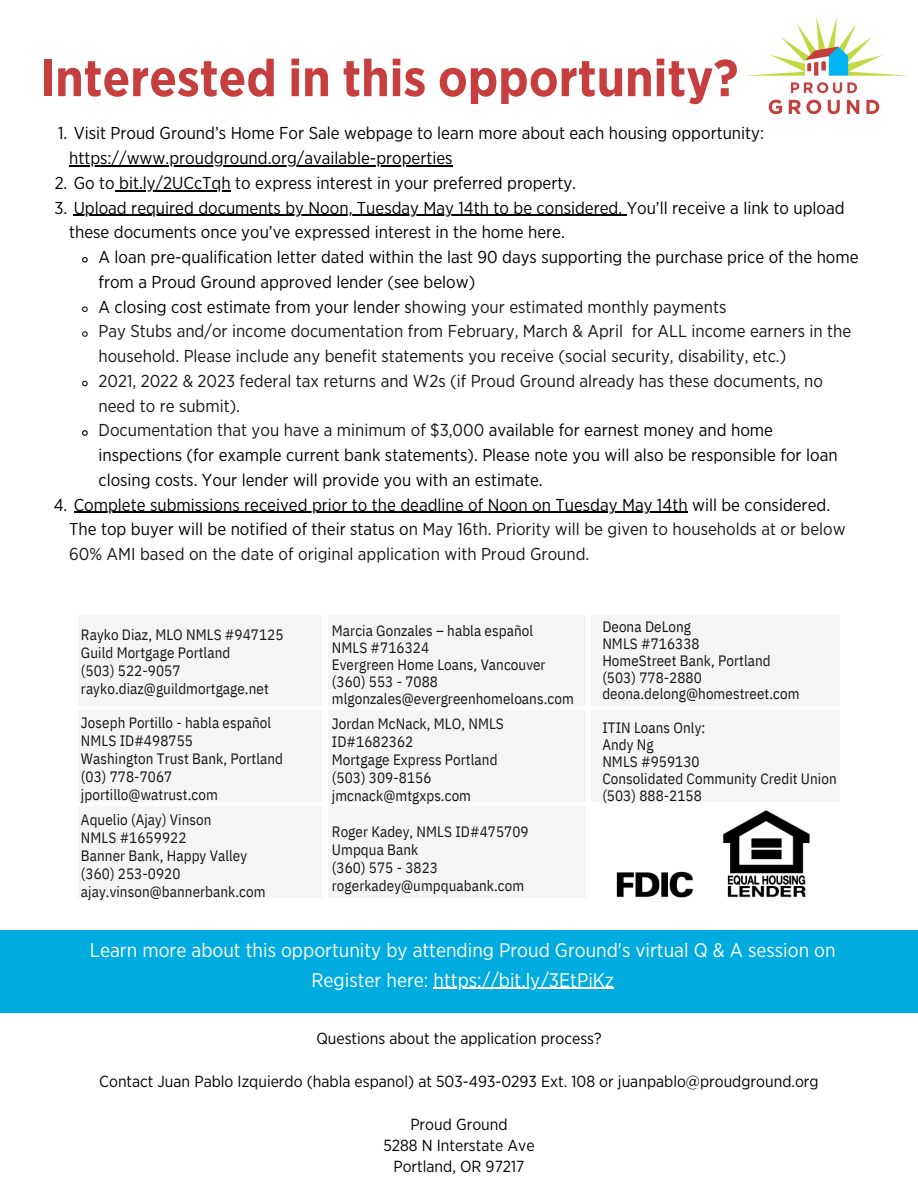
<style>
.page{position:relative;width:918px;height:1188px;background:#fff}
.page>*{position:absolute;margin:0;border:0;box-sizing:border-box;transform-origin:0 0}
.t1{font:700 51.9px "Gotham Narrow";color:#c63f3e}
.t2{font:19.65px/29.2px "Gotham Narrow";color:#fff;text-align:center}
.t3{font:17.25px/24.8px "Gotham Narrow";color:#000}
.t4{font:17.25px/24.8px "Gotham Narrow";color:#171615}
.t5{font:16.05px/21.3px "Gotham Narrow";color:#000;text-align:center}
.t6{font:15px/16.8px "IBM Plex Sans Cond";letter-spacing:.005em;color:#171615}
.s1{color:#171615}
</style>
<div class="page">
<img style="left:745px;top:18px;width:162px;height:95px">
<hr style="left:69px;top:165px;width:384px;height:1px;background:#000">
<hr style="left:115px;top:190px;width:116px;height:1px;background:#000">
<hr style="left:74px;top:215px;width:553px;height:1px;background:#000">
<svg style="left:82px;top:257px;width:6px;height:6px"></svg>
<svg style="left:82px;top:306px;width:6px;height:7px"></svg>
<svg style="left:82px;top:331px;width:6px;height:6px"></svg>
<svg style="left:82px;top:380px;width:6px;height:7px"></svg>
<svg style="left:82px;top:430px;width:6px;height:6px"></svg>
<hr style="left:74px;top:512px;width:614px;height:1px;background:#000">
<div style="left:0;top:930px;width:918px;height:82px;background:#00abdf"></div>
<img style="left:616px;top:810px;width:194px;height:88px">
<hr style="left:434px;top:988px;width:180px;height:1px;background:#fff">
<p class="t1" style="left:40px;top:55px;width:700px">Interested in this opportunity?</p>
<p class="t3" style="left:58px;top:122px;width:707px">1. Visit Proud Ground’s Home For Sale webpage to learn more about each housing opportunity:</p>
<p class="t3" style="left:69px;top:147px;width:385px">https://www.proudground.org/available-properties</p>
<p class="t3" style="left:55px;top:171px;width:523px">2. Go to bit.ly/2UCcTqh to express interest in your preferred property.</p>
<p class="t3" style="left:69px;top:196px;width:777px;text-indent:-15px">3. Upload required documents by Noon, Tuesday May 14th to be considered. You’ll receive a link to upload these documents once you’ve expressed interest in the home here.</p>
<p class="t3" style="left:99px;top:246px;width:762px">A loan pre-qualification letter dated within the last 90 days supporting the purchase price of the home from a Proud Ground approved lender (see below)</p>
<p class="t3" style="left:99px;top:295px;width:629px">A closing cost estimate from your lender s<span class="s1">howing your estimated monthly payments</span></p>
<p class="t4" style="left:99px;top:320px;width:754px">Pay Stubs and/or income documentation from February, March &amp; April for ALL income earners in the household. Please include any benefit statements you receive (social security, disability, etc.)</p>
<p class="t4" style="left:99px;top:369px;width:726px">2021, 2022 &amp; 2023 federal tax returns and W2s (if Proud Ground already has these documents, no need to re submit).</p>
<p class="t3" style="left:99px;top:419px;width:741px"><span class="s1">Documentation that you have a minimum of $3,000</span> available for earnest money and home inspections (for example current bank statements). Please note you will also be responsible for loan closing costs. Your lender will provide you with an estimate.</p>
<p class="t3" style="left:69px;top:493px;width:778px;text-indent:-15px">4. Complete submissions received prior to the deadline of Noon on Tuesday May 14th will be considered.<br>The top buyer will be notified of their status o<span class="s1">n May 16th. Priority will be given to households at or below<br>60% AMI based on the date of original application with Proud Ground.</span></p>
<p class="t6" style="left:81px;top:626px;width:204px">Rayko Diaz, MLO NMLS #947125</p>
<p class="t6" style="left:81px;top:644px;width:151px">Guild Mortgage Portland</p>
<p class="t6" style="left:81px;top:662px;width:101px">(503) 522-9057</p>
<p class="t6" style="left:81px;top:680px;width:189px">rayko.diaz@guildmortgage.net</p>
<p class="t6" style="left:81px;top:714px;width:192px">Joseph Portillo - habla español</p>
<p class="t6" style="left:81px;top:732px;width:114px">NMLS ID#498755</p>
<p class="t6" style="left:81px;top:750px;width:204px">Washington Trust Bank, Portland</p>
<p class="t6" style="left:81px;top:768px;width:93px">(03) 778-7067</p>
<p class="t6" style="left:81px;top:786px;width:138px">jportillo@watrust.com</p>
<p class="t6" style="left:81px;top:811px;width:132px">Aquelio (Ajay) Vinson</p>
<p class="t6" style="left:81px;top:829px;width:107px">NMLS #1659922</p>
<p class="t6" style="left:81px;top:847px;width:168px">Banner Bank, Happy Valley</p>
<p class="t6" style="left:81px;top:865px;width:101px">(360) 253-0920</p>
<p class="t6" style="left:81px;top:883px;width:186px">ajay.vinson@bannerbank.com</p>
<p class="t6" style="left:332px;top:622px;width:203px">Marcia Gonzales – habla español</p>
<p class="t6" style="left:332px;top:639px;width:99px">NMLS #716324</p>
<p class="t6" style="left:332px;top:656px;width:215px">Evergreen Home Loans, Vancouver</p>
<p class="t6" style="left:332px;top:673px;width:243px">(360) 553 - 7088 mlgonzales@evergreenhomeloans.com</p>
<p class="t6" style="left:332px;top:714px;width:173px;line-height:18px">Jordan McNack, MLO, NMLS<br>ID#1682362</p>
<p class="t6" style="left:332px;top:750px;width:167px">Mortgage Express Portland</p>
<p class="t6" style="left:332px;top:768px;width:101px">(503) 309-8156</p>
<p class="t6" style="left:332px;top:786px;width:141px">jmcnack@mtgxps.com</p>
<p class="t6" style="left:332px;top:822px;width:198px">Roger Kadey, NMLS ID#475709</p>
<p class="t6" style="left:332px;top:840px;width:88px">Umpqua Bank</p>
<p class="t6" style="left:332px;top:858px;width:108px">(360) 575 - 3823</p>
<p class="t6" style="left:332px;top:876px;width:194px">rogerkadey@umpquabank.com</p>
<h2 class="t6" style="left:602px;top:618px;width:90px">Deona DeLong</h2>
<h3 class="t6" style="left:602px;top:635px;width:99px">NMLS #716338</h3>
<h3 class="t6" style="left:602px;top:652px;width:170px">HomeStreet Bank, Portland</h3>
<h3 class="t6" style="left:602px;top:669px;width:199px">(503) 778-2880 deona.delong@homestreet.com</h3>
<p class="t6" style="left:602px;top:719px;width:236px">ITIN Loans Only:<br>Andy Ng<br>NMLS #959130<br>Consolidated Community Credit Union (503) 888-2158</p>
<p class="t2" style="left:90px;top:937px;width:747px">Learn more about this opportunity by attending Proud Ground's virtual Q &amp; A session on<br>Register here: https://bit.ly/3EtPiKz</p>
<p class="t5" style="left:316px;top:1029px;width:287px">Questions about the application process?</p>
<p class="t5" style="left:99px;top:1071px;width:721px">Contact Juan Pablo Izquierdo (habla espanol) at 503-493-0293 Ext. 108 or juanpablo@proudground.org</p>
<p class="t5" style="left:383px;top:1114px;width:153px">Proud Ground<br>5288 N Interstate Ave<br>Portland, OR 97217</p>
</div>
